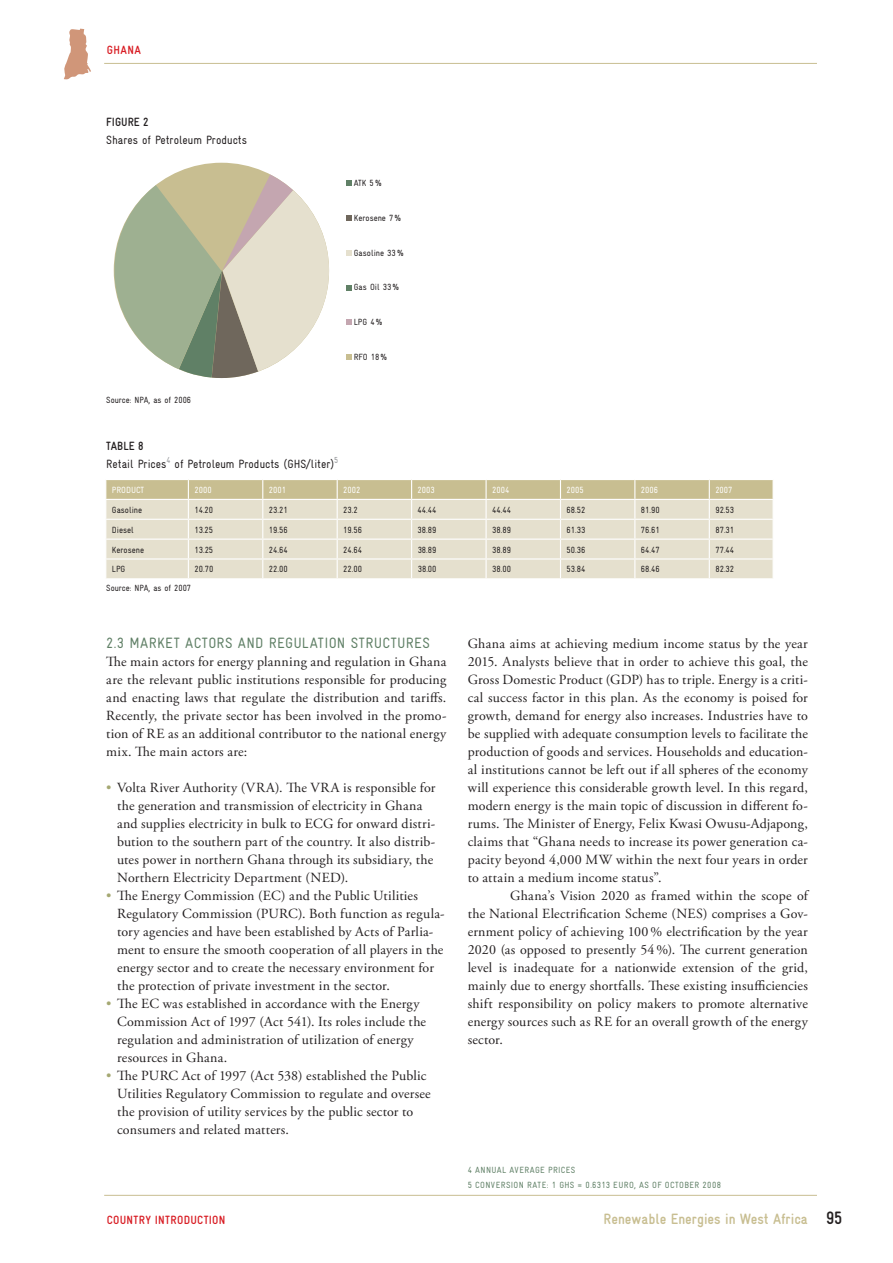
<style>
.page{position:relative;width:893px;height:1263px;background:#fff}
.page>*{position:absolute;margin:0;border:0;box-sizing:border-box;transform-origin:0 0}
.t1{font:condensed 15px "Gravur";letter-spacing:.03em;color:#608066}
.t2{font:700 condensed 15px "Gravur";color:#c8be91}
.t3{font:13.95px/18px "Adobe Garamond Pro";letter-spacing:.015em;color:#231f20}
.t4{font:condensed 12px/18px "Gravur";color:#231f20}
.t5{font:700 condensed 12px "Gravur";color:#d81c23}
.t6{font:700 condensed 12px "Gravur";color:#231f20}
.t7{font:condensed 9px "Gravur";color:#231f20}
.t8{font:condensed 9px/15px "Gravur";letter-spacing:.045em;color:#608066}
.t9{font:condensed 9px "Gravur";color:#fff}
.s1{font-weight:700}
.s2{color:#a5a872}
.s3{font-size:18px;color:#231f20}
</style>
<div class="page">
<svg style="left:64px;top:29px;width:27px;height:51px"></svg>
<hr style="left:104px;top:1195px;width:713px;height:1px;background:#c8be91">
<hr style="left:104px;top:63px;width:713px;height:1px;background:#c8be91">
<svg style="left:347px;top:320px;width:5px;height:5px"></svg>
<svg style="left:347px;top:355px;width:5px;height:5px"></svg>
<svg style="left:347px;top:285px;width:5px;height:5px"></svg>
<svg style="left:347px;top:250px;width:5px;height:5px"></svg>
<svg style="left:347px;top:215px;width:5px;height:5px"></svg>
<svg style="left:347px;top:181px;width:5px;height:5px"></svg>
<svg style="left:113px;top:174px;width:216px;height:204px"></svg>
<svg style="left:106px;top:479px;width:667px;height:99px;background:#e1dbc6"></svg>
<p class="t5" style="left:107px;top:43px;width:15px">GHANA</p>
<p class="t6" style="left:106px;top:115px;width:12px">FIGURE</p>
<p class="t6" style="left:143px;top:115px;width:7px">2</p>
<p class="t4" style="left:106px;top:131px;width:142px">Shares of Petroleum Products</p>
<p class="t7" style="left:106px;top:395px;width:86px">Source: NPA, as of 2006</p>
<p class="t4" style="left:106px;top:437px;width:234px"><span class="s1">TABLE 8<br></span>Retail Prices<sup>4</sup> of Petroleum Products (GH S/liter)<sup>5</sup></p>
<p class="t7" style="left:354px;top:178px;width:6px">ATK</p>
<p class="t7" style="left:370px;top:178px;width:14px">5%</p>
<p class="t7" style="left:354px;top:213px;width:49px">Kerosene 7%</p>
<p class="t7" style="left:354px;top:247px;width:51px">Gasoline 33%</p>
<p class="t7" style="left:354px;top:282px;width:47px">Gas Oil 33%</p>
<p class="t7" style="left:354px;top:317px;width:30px">LPG 4%</p>
<p class="t7" style="left:354px;top:352px;width:35px">RFO 18%</p>
<p class="t9" style="left:112px;top:485px;width:34px">Product</p>
<p class="t9" style="left:194px;top:485px;width:19px">2000</p>
<p class="t9" style="left:269px;top:485px;width:19px">2001</p>
<p class="t9" style="left:343px;top:485px;width:19px">2002</p>
<p class="t9" style="left:418px;top:485px;width:19px">2003</p>
<p class="t9" style="left:492px;top:485px;width:19px">2004</p>
<p class="t9" style="left:566px;top:485px;width:19px">2005</p>
<p class="t9" style="left:641px;top:485px;width:19px">2006</p>
<p class="t9" style="left:715px;top:485px;width:19px">2007</p>
<p class="t7" style="left:112px;top:505px;width:32px">Gasoline</p>
<p class="t7" style="left:194px;top:505px;width:20px">14.20</p>
<p class="t7" style="left:269px;top:505px;width:20px">23.21</p>
<p class="t7" style="left:343px;top:505px;width:16px">23.2</p>
<p class="t7" style="left:418px;top:505px;width:20px">44.44</p>
<p class="t7" style="left:492px;top:505px;width:20px">44.44</p>
<p class="t7" style="left:566px;top:505px;width:20px">68.52</p>
<p class="t7" style="left:641px;top:505px;width:20px">81.90</p>
<p class="t7" style="left:715px;top:505px;width:20px">92.53</p>
<p class="t7" style="left:112px;top:525px;width:23px">Diesel</p>
<p class="t7" style="left:194px;top:525px;width:20px">13.25</p>
<p class="t7" style="left:269px;top:525px;width:20px">19.56</p>
<p class="t7" style="left:343px;top:525px;width:20px">19.56</p>
<p class="t7" style="left:418px;top:525px;width:20px">38.89</p>
<p class="t7" style="left:492px;top:525px;width:20px">38.89</p>
<p class="t7" style="left:566px;top:525px;width:20px">61.33</p>
<p class="t7" style="left:641px;top:525px;width:20px">76.61</p>
<p class="t7" style="left:715px;top:525px;width:20px">87.31</p>
<p class="t7" style="left:112px;top:544px;width:34px">Kerosene</p>
<p class="t7" style="left:194px;top:544px;width:20px">13.25</p>
<p class="t7" style="left:269px;top:544px;width:20px">24.64</p>
<p class="t7" style="left:343px;top:544px;width:20px">24.64</p>
<p class="t7" style="left:418px;top:544px;width:20px">38.89</p>
<p class="t7" style="left:492px;top:544px;width:20px">38.89</p>
<p class="t7" style="left:567px;top:544px;width:20px">50.36</p>
<p class="t7" style="left:641px;top:544px;width:20px">64.47</p>
<p class="t7" style="left:715px;top:544px;width:20px">77.44</p>
<p class="t7" style="left:112px;top:564px;width:15px">LP G</p>
<p class="t7" style="left:194px;top:564px;width:20px">20.70</p>
<p class="t7" style="left:269px;top:564px;width:20px">22.00</p>
<p class="t7" style="left:343px;top:564px;width:20px">22.00</p>
<p class="t7" style="left:418px;top:564px;width:20px">38.00</p>
<p class="t7" style="left:492px;top:564px;width:20px">38.00</p>
<p class="t7" style="left:567px;top:564px;width:20px">53.84</p>
<p class="t7" style="left:641px;top:564px;width:20px">68.46</p>
<p class="t7" style="left:715px;top:564px;width:20px">82.32</p>
<p class="t7" style="left:106px;top:583px;width:86px">Source: NPA, as of 2007</p>
<p class="t1" style="left:106px;top:635px;width:324px">2.3 Market Actors and Regulati on Structures</p>
<p class="t3" style="left:106px;top:653px;width:342px;text-align:justify">The main actors for energy planning and regulation in Ghana are the relevant public institutions responsible for producing and enacting laws that regulate the distribution and tariffs.<br>Recently, the private sector has been involved in the promo&shy;tion of RE as an additional contributor to the national energy mix. The main actors are:</p>
<p class="t3" style="left:117px;top:779px;width:320px;text-indent:-11px"><span class="s2">•</span> Volta River Authority (VRA). The VRA is responsible for the generation and transmission of electricity in Ghana and supplies electricity in bulk to ECG for onward distri&shy;bution to the southern part of the country. It also distrib&shy;utes power in northern Ghana through its subsidiary, the Northern Electricity Department (NED).</p>
<p class="t3" style="left:117px;top:887px;width:329px;text-indent:-11px"><span class="s2">•</span> The Energy Commission (EC) and the Public Utilities Regulatory Commission (PURC). Both function as regula&shy;tory agencies and have been established by Acts of Parlia&shy;ment to ensure the smooth cooperation of all players in the energy sector and to create the necessary environment for the protection of private investment in the sector.</p>
<p class="t3" style="left:117px;top:995px;width:310px;text-indent:-11px"><span class="s2">•</span> The EC was established in accordance with the Energy Commission Act of 1997 (Act 541). Its roles include the regulation and administration of utilization of energy resources in Ghana.</p>
<p class="t3" style="left:117px;top:1067px;width:315px;text-indent:-11px"><span class="s2">•</span> The PURC Act of 1997 (Act 538) established the Public Utilities Regulatory Commission to regulate and oversee the provision of utility services by the public sector to consumers and related matters.</p>
<p class="t5" style="left:107px;top:1213px;width:8px">COUNTRY</p>
<p class="t5" style="left:155px;top:1213px;width:7px">INTRODUCTION</p>
<p class="t3" style="left:468px;top:635px;width:342px;text-align:justify">Ghana aims at achieving medium income status by the year 2015. Analysts believe that in order to achieve this goal, the Gross Domestic Product (GDP) has to triple. Energy is a criti&shy;cal success factor in this plan. As the economy is poised for growth, demand for energy also increases. Industries have to be supplied with adequate consumption levels to facilitate the production of goods and services. Households and education&shy;al institutions cannot be left out if all spheres of the economy will experience this considerable growth level. In this regard, modern energy is the main topic of discussion in different fo&shy;rums. The Minister of Energy, Felix Kwasi Owusu-Adjapong, claims that “Ghana needs to increase its power generation ca&shy;pacity beyond 4,000 MW within the next four years in order to attain a medium income status”.</p>
<p class="t3" style="left:468px;top:887px;width:342px;text-align:justify;text-indent:43px">Ghana’s Vision 2020 as framed within the scope of the National Electrification Scheme (NES) comprises a Gov&shy;ernment policy of achieving 100% electrification by the year 2020 (as opposed to presently 54%). The current generation level is inadequate for a nationwide extension of the grid, mainly due to energy shortfalls. These existing insufficiencies shift responsibility on policy makers to promote alternative energy sources such as RE for an overall growth of the energy sector.</p>
<p class="t8" style="left:468px;top:1162px;width:255px">4 Annual average prices<br>5 Conversion rate: 1 GHS = 0.6313 Euro, as of October 2008</p>
<p class="t2" style="left:604px;top:1211px;width:240px">RENEWABLE ENERGIES IN WEST AFRICA <span class="s3">95</span></p>
</div>
